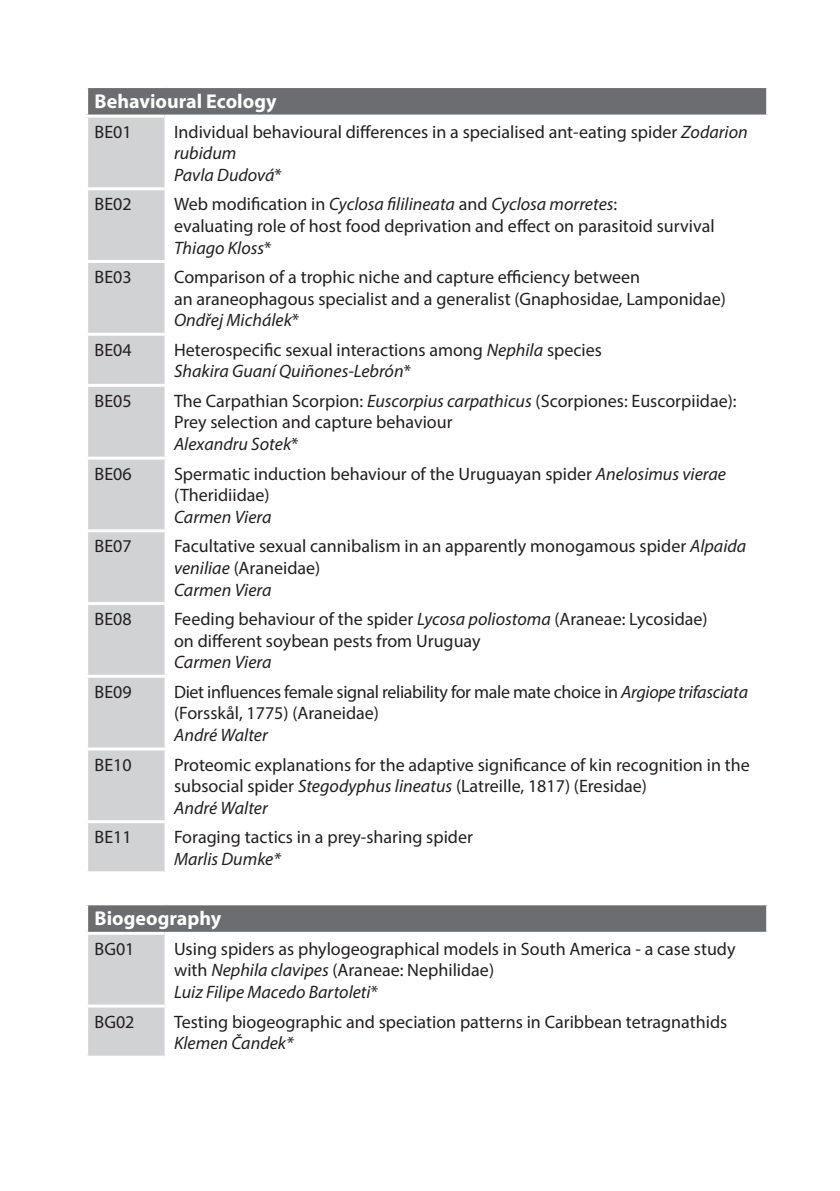
<style>
.page{position:relative;width:840px;height:1191px;background:#fff}
.page>*{position:absolute;margin:0;border:0;box-sizing:border-box;transform-origin:0 0}
.t1{font:700 20px "Myriad Pro";color:#fff}
.t2{font:18px/21.6px "Myriad Pro";color:#231f20}
.t3{font:18px/21.6px "Myriad Pro";letter-spacing:-.02em;color:#231f20}
.t4{font:italic 18px "Myriad Pro";color:#231f20}
.s1{font-style:italic}
</style>
<div class="page">
<div style="left:87px;top:87px;width:680px;height:29px;background:#6c6d70"></div>
<div style="left:88px;top:118px;width:76px;height:753px;background:#d1d2d4"></div>
<hr style="left:85px;top:85px;width:81px;height:3px;background:#fff">
<hr style="left:85px;top:88px;width:3px;height:27px;background:#fff">
<hr style="left:166px;top:85px;width:602px;height:3px;background:#fff">
<hr style="left:765px;top:88px;width:3px;height:27px;background:#fff">
<hr style="left:85px;top:115px;width:79px;height:3px;background:#fff">
<hr style="left:85px;top:187px;width:79px;height:3px;background:#fff">
<hr style="left:85px;top:260px;width:79px;height:3px;background:#fff">
<hr style="left:85px;top:333px;width:79px;height:3px;background:#fff">
<hr style="left:85px;top:384px;width:79px;height:3px;background:#fff">
<hr style="left:85px;top:456px;width:79px;height:3px;background:#fff">
<hr style="left:85px;top:529px;width:79px;height:3px;background:#fff">
<hr style="left:85px;top:602px;width:79px;height:3px;background:#fff">
<hr style="left:85px;top:675px;width:79px;height:3px;background:#fff">
<hr style="left:85px;top:747px;width:79px;height:3px;background:#fff">
<hr style="left:85px;top:820px;width:79px;height:3px;background:#fff">
<hr style="left:164px;top:115px;width:604px;height:3px;background:#fff">
<div style="left:87px;top:904px;width:680px;height:29px;background:#6c6d70"></div>
<div style="left:88px;top:935px;width:76px;height:120px;background:#d1d2d4"></div>
<hr style="left:85px;top:902px;width:81px;height:3px;background:#fff">
<hr style="left:85px;top:905px;width:3px;height:26px;background:#fff">
<hr style="left:166px;top:902px;width:602px;height:3px;background:#fff">
<hr style="left:765px;top:905px;width:3px;height:26px;background:#fff">
<hr style="left:85px;top:931px;width:79px;height:3px;background:#fff">
<hr style="left:85px;top:1004px;width:79px;height:3px;background:#fff">
<hr style="left:164px;top:931px;width:604px;height:3px;background:#fff">
<p class="t1" style="left:95px;top:88px;width:183px">Behavioural Ecology</p>
<p class="t2" style="left:95px;top:120px;width:39px">BE01</p>
<p class="t2" style="left:174px;top:120px;width:575px">Individual behavioural differences in a specialised ant-eating spider <span class="s1">Zodarion rubidum<br>Pavla Dudová</span>*</p>
<p class="t2" style="left:95px;top:193px;width:39px">BE02</p>
<p class="t2" style="left:174px;top:193px;width:541px">Web modification in <span class="s1">Cyclosa fililineata</span> and <span class="s1">Cyclosa morretes</span>:<br>evaluating role of host food deprivation and effect on parasitoid survival<br><span class="s1">Thiago Kloss</span>*</p>
<p class="t2" style="left:95px;top:266px;width:39px">BE03</p>
<p class="t2" style="left:174px;top:266px;width:553px">Comparison of a trophic niche and capture efficiency between<br>an araneophagous specialist and a generalist (Gnaphosidae, Lamponidae)<br><span class="s1">Ondřej Michálek</span>*</p>
<p class="t2" style="left:95px;top:339px;width:39px">BE04</p>
<p class="t2" style="left:174px;top:339px;width:429px">Heterospecific sexual interactions among <span class="s1">Nephila</span> species<br><span class="s1">Shakira Guaní Quiñones-Lebrón</span>*</p>
<p class="t2" style="left:95px;top:390px;width:39px">BE05</p>
<p class="t2" style="left:174px;top:390px;width:563px">The Carpathian Scorpion: <span class="s1">Euscorpius carpathicus</span> (Scorpiones: Euscorpiidae):<br>Prey selection and capture behaviour<br><span class="s1">Alexandru Sotek</span>*</p>
<p class="t2" style="left:95px;top:462px;width:39px">BE06</p>
<p class="t2" style="left:174px;top:462px;width:553px">Spermatic induction behaviour of the Uruguayan spider <span class="s1">Anelosimus vierae </span>(Theridiidae)</p>
<p class="t4" style="left:174px;top:505px;width:99px">Carmen Viera</p>
<p class="t2" style="left:95px;top:535px;width:39px">BE07</p>
<p class="t2" style="left:174px;top:535px;width:573px">Facultative sexual cannibalism in an apparently monogamous spider <span class="s1">Alpaida veniliae</span> (Araneidae)<br><span class="s1">Carmen Viera</span></p>
<p class="t2" style="left:95px;top:608px;width:39px">BE08</p>
<p class="t2" style="left:174px;top:608px;width:535px">Feeding behaviour of the spider <span class="s1">Lycosa poliostoma</span> (Araneae: Lycosidae) on different soybean pests from Uruguay</p>
<p class="t4" style="left:174px;top:651px;width:99px">Carmen Viera</p>
<p class="t2" style="left:95px;top:680px;width:39px">BE09</p>
<p class="t3" style="left:174px;top:680px;width:575px">Diet influences female signal reliability for male mate choice in <span class="s1">Argiope trifasciata </span>(Forsskål, 1775) (Araneidae)</p>
<p class="t4" style="left:174px;top:724px;width:95px">André Walter</p>
<p class="t2" style="left:95px;top:753px;width:39px">BE10</p>
<p class="t2" style="left:174px;top:753px;width:577px">Proteomic explanations for the adaptive significance of kin recognition in the subsocial spider <span class="s1">Stegodyphus lineatus</span> (Latreille, 1817) (Eresidae)<br><span class="s1">André Walter</span></p>
<p class="t2" style="left:95px;top:826px;width:39px">BE11</p>
<p class="t2" style="left:174px;top:826px;width:300px">Foraging tactics in a prey-sharing spider</p>
<p class="t4" style="left:174px;top:847px;width:108px">Marlis Dumke*</p>
<p class="t1" style="left:95px;top:905px;width:128px">Biogeography</p>
<p class="t2" style="left:95px;top:937px;width:41px">BG01</p>
<p class="t2" style="left:174px;top:937px;width:562px">Using spiders as phylogeographical models in South America - a case study with <span class="s1">Nephila clavipes</span> (Araneae: Nephilidae)<br><span class="s1">Luiz Filipe Macedo Bartoleti</span>*</p>
<p class="t2" style="left:95px;top:1010px;width:41px">BG02</p>
<p class="t2" style="left:174px;top:1010px;width:554px">Testing biogeographic and speciation patterns in Caribbean tetragnathids</p>
<p class="t4" style="left:174px;top:1032px;width:121px">Klemen Čandek*</p>
</div>
